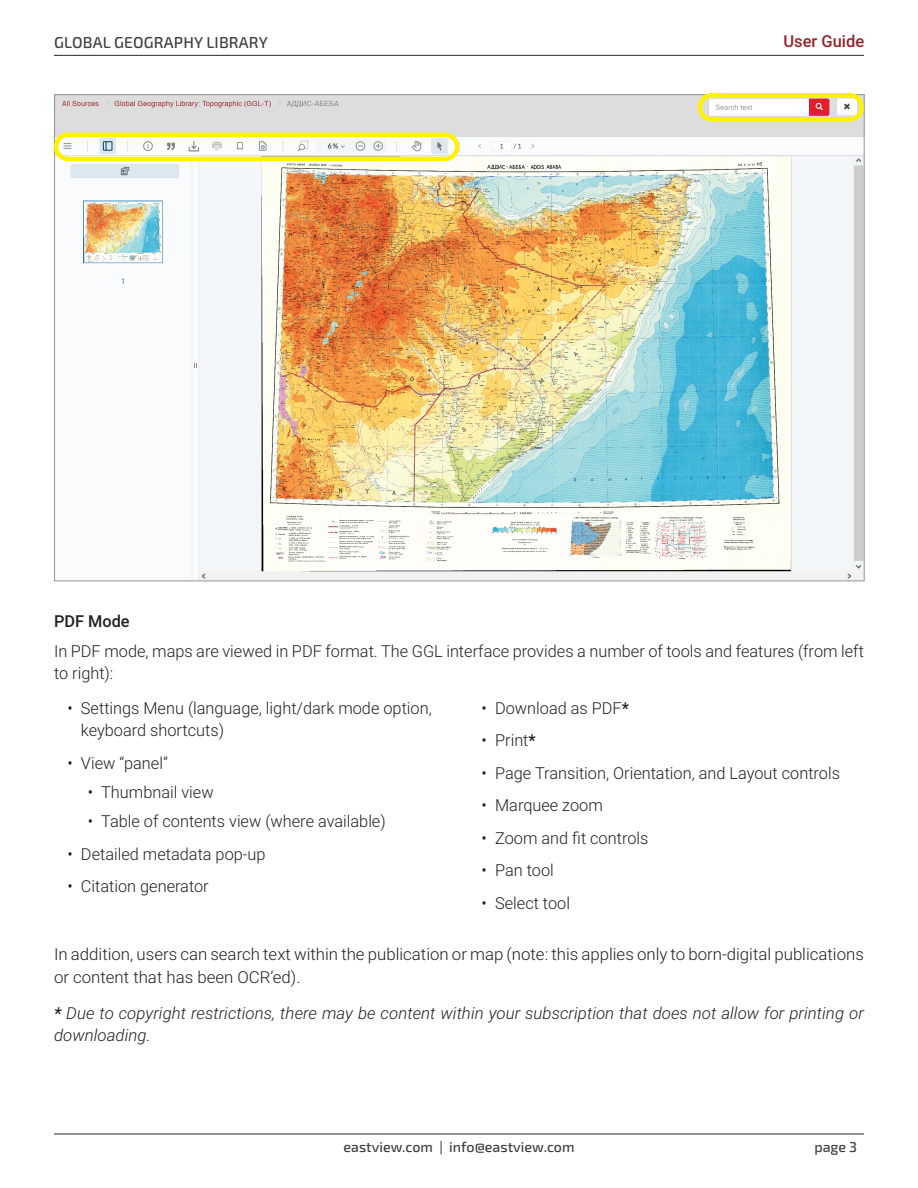
<style>
.page{position:relative;width:918px;height:1188px;background:#fff}
.page>*{position:absolute;margin:0;border:0;box-sizing:border-box;transform-origin:0 0}
.t1{font:300 16.5px/22.5px "Roboto";color:#231f20}
.t2{font:italic 300 16.5px/22.5px "Roboto";color:#231f20}
.t3{font:500 16.5px "Roboto";color:#98232b}
.t4{font:500 16.5px "Roboto";color:#231f20}
.t5{font:500 15.75px "Exo 2.0";letter-spacing:.01em;color:#3e3e3f}
.t6{font:500 14.25px "Exo 2.0";color:#3e3e3f}
.s1{font-weight:500}
</style>
<div class="page">
<hr style="left:54px;top:55px;width:810px;height:1px;background:#3e3e3f">
<hr style="left:54px;top:1133px;width:810px;height:2px;background:#3e3e3f">
<img style="left:56px;top:96px;width:806px;height:483px">
<div style="left:54px;top:133px;width:405px;height:28px;border:4px solid #fff101;border-radius:12px"></div>
<div style="left:698px;top:93px;width:166px;height:29px;border:4px solid #fff101;border-radius:12px"></div>
<p class="t5" style="left:54px;top:33px;width:215px">GLOBAL GEOGRAPHY LIBRARY</p>
<p class="t3" style="left:784px;top:30px;width:82px">User Guide</p>
<p class="t4" style="left:54px;top:610px;width:77px">PDF Mode</p>
<p class="t1" style="left:54px;top:639px;width:811px">In PDF mode, maps are viewed in PDF format. The GGL interface provides a number of tools and features (from left to right):</p>
<p class="t1" style="left:81px;top:696px;width:352px;text-indent:-13px">• Settings Menu (language, light/dark mode option, keyboard shortcuts)</p>
<p class="t1" style="left:68px;top:751px;width:102px">• View “panel”</p>
<p class="t1" style="left:88px;top:780px;width:127px">• Thumbnail view</p>
<p class="t1" style="left:88px;top:809px;width:300px">• Table of contents view (where available)</p>
<p class="t1" style="left:67px;top:842px;width:200px">• Detailed metadata pop-up</p>
<p class="t1" style="left:67px;top:874px;width:143px">• Citation generator</p>
<p class="t1" style="left:482px;top:696px;width:149px">• Download as PDF<span class="s1">*</span></p>
<p class="t1" style="left:482px;top:728px;width:56px">• Print<span class="s1">*</span></p>
<p class="t1" style="left:482px;top:761px;width:360px">• Page Transition, Orientation, and Layout controls</p>
<p class="t1" style="left:482px;top:793px;width:123px">• Marquee zoom</p>
<p class="t1" style="left:482px;top:826px;width:168px">• Zoom and fit controls</p>
<p class="t1" style="left:482px;top:858px;width:74px">• Pan tool</p>
<p class="t1" style="left:482px;top:891px;width:90px">• Select tool</p>
<p class="t1" style="left:54px;top:943px;width:811px">In addition, users can search text within the publication or map (note: this applies only to born-digital publications or content that has been OCR’ed).</p>
<p class="t2" style="left:54px;top:1001px;width:811px"><span class="s1">*</span> Due to copyright restrictions, there may be content within your subscription that does not allow for printing or downloading.</p>
<p class="t6" style="left:344px;top:1139px;width:232px">eastview.com | info@eastview.com</p>
<p class="t6" style="left:814px;top:1139px;width:44px">page 3</p>
</div>
